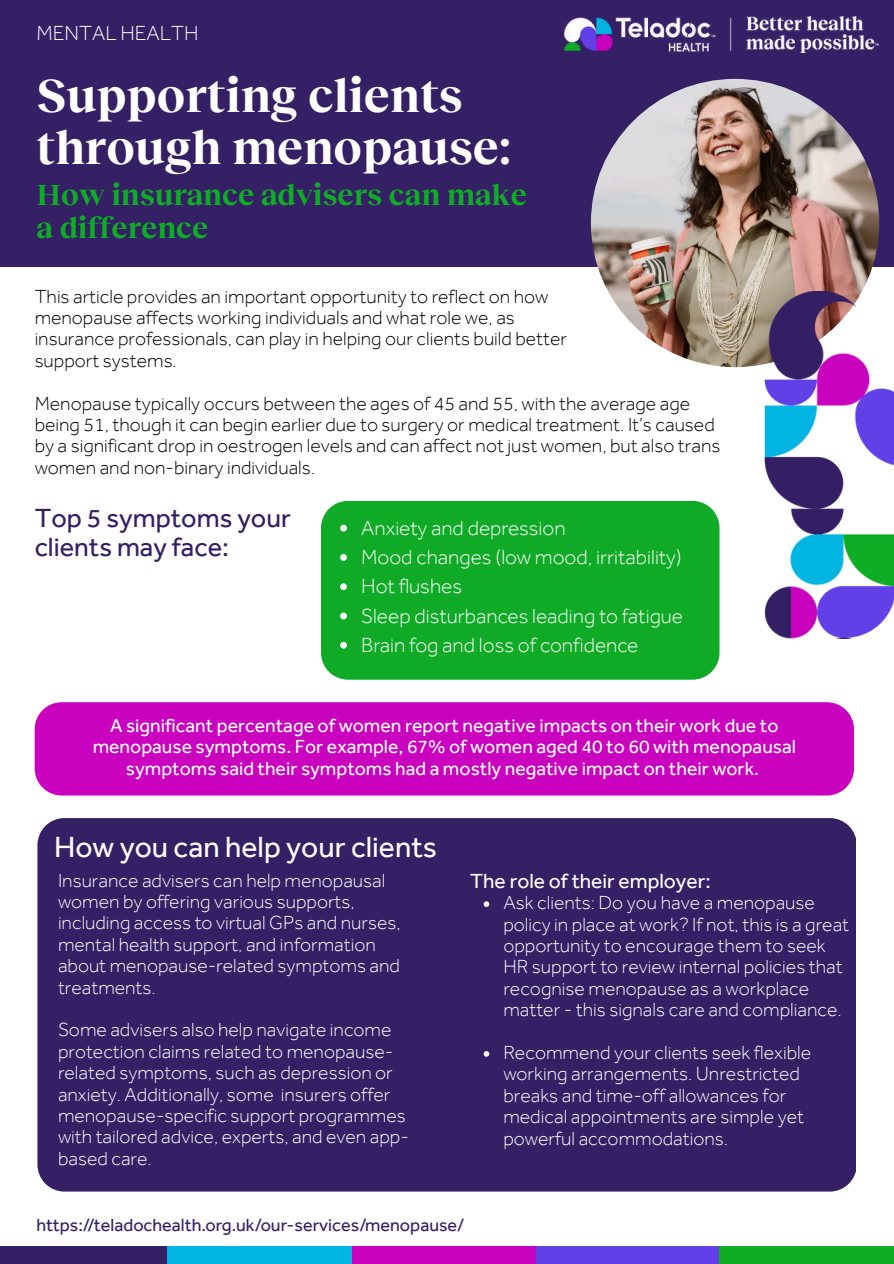
<style>
.page{position:relative;width:894px;height:1264px;background:#fff}
.page>*{position:absolute;margin:0;border:0;box-sizing:border-box;transform-origin:0 0}
.t1{font:700 48px/51.8px "Reckless Neue";color:#fff}
.t2{font:700 30px/32.7px "Reckless Neue";color:#0fac26}
.t3{font:30px "Effra";color:#fff}
.t4{font:27px/29.2px "Effra";color:#351f65}
.t5{font:300 21px/29.2px "Effra";color:#fff}
.t6{font:21px "Effra";color:#fff}
.t7{font:300 19.5px/21.5px "Effra";color:#fff}
.t8{font:300 19.5px/21.5px "Effra";color:#000}
.t9{font:19.5px/21.5px "Effra";color:#fff;text-align:center}
.t10{font:18px "Effra";color:#351f65}
</style>
<div class="page">
<div style="left:0;top:0;width:893px;height:267px;background:#351f65"></div>
<div style="left:35px;top:702px;width:818px;height:93px;background:#ca01be;border-radius:27px"></div>
<div style="left:0;top:1246px;width:167px;height:17px;background:#351f65"></div>
<div style="left:167px;top:1246px;width:191px;height:17px;background:#00b5e2"></div>
<div style="left:352px;top:1246px;width:184px;height:17px;background:#ca01be"></div>
<div style="left:536px;top:1246px;width:183px;height:17px;background:#6240e8"></div>
<div style="left:719px;top:1246px;width:174px;height:17px;background:#0fac26"></div>
<img style="left:590px;top:79px;width:289px;height:288px;border-radius:50%">
<div style="left:321px;top:501px;width:398px;height:178px;background:#0fab26"></div>
<div style="left:37px;top:818px;width:819px;height:373px;background:#351f65"></div>
<svg style="left:340px;top:525px;width:7px;height:6px"></svg>
<svg style="left:340px;top:554px;width:7px;height:7px"></svg>
<svg style="left:340px;top:583px;width:7px;height:7px"></svg>
<svg style="left:340px;top:612px;width:7px;height:7px"></svg>
<svg style="left:340px;top:642px;width:7px;height:6px"></svg>
<svg style="left:483px;top:901px;width:6px;height:6px"></svg>
<svg style="left:483px;top:1051px;width:6px;height:5px"></svg>
<img style="left:741px;top:291px;width:152px;height:347px">
<img style="left:564px;top:16px;width:314px;height:36px">
<p class="t5" style="left:36px;top:19px;width:163px">MENTAL HEALTH</p>
<h1 class="t1" style="left:36px;top:66px;width:476px">Supporting clients through menopause:</h1>
<h2 class="t2" style="left:36px;top:176px;width:492px">How insurance advisers can make a difference</h2>
<p class="t8" style="left:35px;top:285px;width:533px">This article provides an important opportunity to reflect on how menopause affects working individuals and what role we, as insurance professionals, can play in helping our clients build better support systems.</p>
<p class="t8" style="left:35px;top:392px;width:687px">Menopause typically occurs between the ages of 45 and 55, with the average age being 51, though it can begin earlier due to surgery or medical treatment. It’s caused by a significant drop in oestrogen levels and can affect not just women, but also trans women and non-binary individuals.</p>
<h3 class="t4" style="left:35px;top:503px;width:258px">Top 5 symptoms your clients may face:</h3>
<p class="t5" style="left:361px;top:513px;width:323px">Anxiety and depression<br>Mood changes (low mood, irritability)<br>Hot flushes<br>Sleep disturbances leading to fatigue<br>Brain fog and loss of confidence</p>
<p class="t9" style="left:93px;top:714px;width:704px">A significant percentage of women report negative impacts on their work due to menopause symptoms. For example, 67% of women aged 40 to 60 with menopausal symptoms said their symptoms had a mostly negative impact on their work.</p>
<h2 class="t3" style="left:54px;top:829px;width:384px">How you can help your clients</h2>
<p class="t7" style="left:58px;top:869px;width:344px">Insurance advisers can help menopausal women by offering various supports, including access to virtual GPs and nurses, mental health support, and information about menopause-related symptoms and treatments.</p>
<p class="t7" style="left:58px;top:1019px;width:352px">Some advisers also help navigate income protection claims related to menopause&shy;related symptoms, such as depression or anxiety. Additionally, some insurers offer menopause-specific support programmes with tailored advice, experts, and even app&shy;based care.</p>
<p class="t6" style="left:470px;top:868px;width:242px">The role of their employer:</p>
<p class="t7" style="left:503px;top:891px;width:347px">Ask clients: Do you have a menopause policy in place at work? If not, this is a great opportunity to encourage them to seek HR support to review internal policies that recognise menopause as a workplace matter - this signals care and compliance.</p>
<p class="t7" style="left:503px;top:1041px;width:309px">Recommend your clients seek flexible working arrangements. Unrestricted breaks and time-off allowances for medical appointments are simple yet powerful accommodations.</p>
<p class="t10" style="left:36px;top:1214px;width:429px">https://teladochealth.org.uk/our-services/menopause/</p>
</div>
